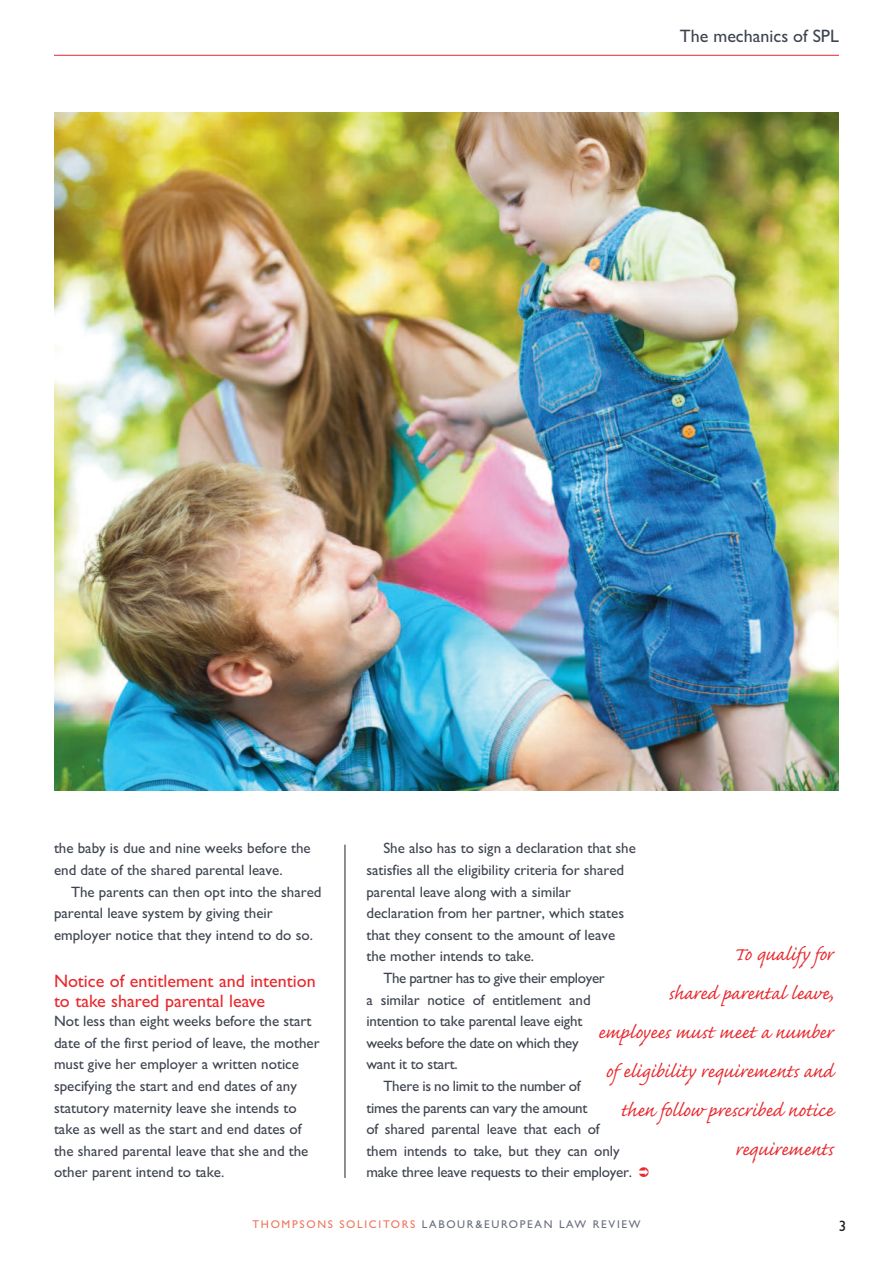
<style>
.page{position:relative;width:893px;height:1263px;background:#fff}
.page>*{position:absolute;margin:0;border:0;box-sizing:border-box;transform-origin:0 0}
.t1{font:24px/39px "Caflisch Script Pro";color:#e9282d;text-align:right}
.t2{font:18px/19.5px "Gill Sans";color:#e9282d}
.t3{font:18px "Gill Sans";color:#3e444f}
.t4{font:15px/21.6px "M Gill Sans";color:#3e444f}
.t5{font:15px "M Gill Sans";letter-spacing:-.02em;color:#3e444f}
.t6{font:15px "Gill Sans";color:#231f20}
.t7{font:11.25px "Gill Sans";letter-spacing:.15em;color:#686e78}
.s1{color:#ef745c}
</style>
<div class="page">
<hr style="left:54px;top:55px;width:785px;height:1px;background:#e9282d">
<hr style="left:345px;top:845px;width:1px;height:333px;background:#231f20">
<img style="left:54px;top:112px;width:785px;height:678px">
<p class="t3" style="left:680px;top:25px;width:160px">The mechanics of SPL</p>
<p class="t4" style="left:54px;top:839px;width:258px">the baby is due and nine weeks before the end date of the shared parental leave.</p>
<p class="t4" style="left:54px;top:882px;width:269px;text-indent:17px">The parents can then opt into the shared parental leave system by giving their employer notice that they intend to do so.</p>
<p class="t2" style="left:54px;top:971px;width:263px">Notice of entitlement and intention to take shared parental leave</p>
<p class="t4" style="left:54px;top:1012px;width:267px">Not less than eight weeks before the start date of the first period of leave, the mother must give her employer a written notice specifying the start and end dates of any statutory maternity leave she intends to take as well as the start and end dates of the shared parental leave that she and the other parent intend to take.</p>
<p class="t4" style="left:383px;top:839px;width:254px">She also has to sign a declaration that she</p>
<p class="t4" style="left:366px;top:861px;width:259px">satisfies all the eligibility criteria for shared</p>
<p class="t4" style="left:366px;top:882px;width:206px">parental leave along with a similar</p>
<p class="t4" style="left:366px;top:904px;width:259px">declaration from her partner, which states</p>
<p class="t4" style="left:366px;top:925px;width:250px">that they consent to the amount of leave</p>
<p class="t4" style="left:366px;top:947px;width:169px">the mother intends to take.</p>
<p class="t5" style="left:383px;top:973px;width:223px">The partner has to give their employer</p>
<p class="t4" style="left:366px;top:990px;width:226px">a similar notice of entitlement and</p>
<p class="t4" style="left:366px;top:1012px;width:217px">intention to take parental leave eight</p>
<p class="t5" style="left:366px;top:1037px;width:214px">weeks before the date on which they</p>
<p class="t4" style="left:366px;top:1055px;width:93px">want it to start.</p>
<p class="t4" style="left:383px;top:1077px;width:199px">There is no limit to the number of</p>
<p class="t5" style="left:366px;top:1102px;width:223px">times the parents can vary the amount</p>
<p class="t4" style="left:366px;top:1120px;width:235px">of shared parental leave that each of</p>
<p class="t4" style="left:366px;top:1141px;width:255px">them intends to take, but they can only</p>
<p class="t4" style="left:366px;top:1163px;width:267px">make three leave requests to their employer.</p>
<p class="t7" style="left:252px;top:1217px;width:390px"><span class="s1">THOMPSONS SOLICITORS</span> LABOUR&amp;EUROPEAN LAW REVIEW</p>
<p class="t6" style="left:839px;top:1216px;width:9px">3</p>
<h1 class="t1" style="left:598px;top:932px;width:237px">To qualify for<br>shared parental leave, employees must meet a number of eligibility requirements and then follow prescribed notice requirements</h1>
</div>
